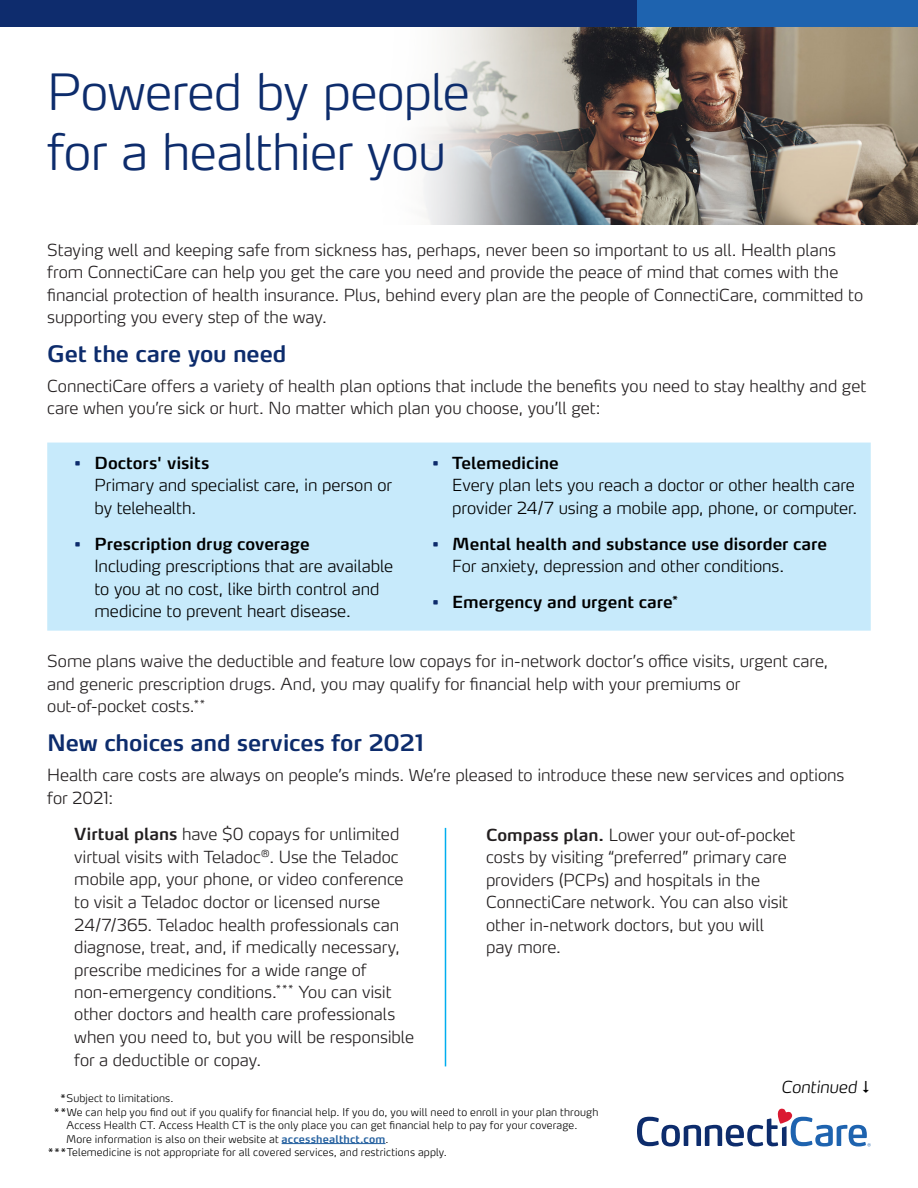
<style>
.page{position:relative;width:918px;height:1188px;background:#fff}
.page>*{position:absolute;margin:0;border:0;box-sizing:border-box;transform-origin:0 0}
.t1{font:300 expanded 49.5px/60px "Max Pro";letter-spacing:-.015em;color:#0d2c6c}
.t2{font:600 22.5px "Max Pro";letter-spacing:-.005em;color:#0d2c6c}
.t3{font:300 expanded 16.5px/22.5px "Max Pro";color:#231f20}
.t4{font:300 expanded 16.5px/22.5px "Max Pro";letter-spacing:-.005em;color:#000}
.t5{font:600 16.5px "Max Pro";color:#000}
.t6{font:italic 300 expanded 16.5px "Max Pro";letter-spacing:-.005em;color:#000}
.t7{font:300 expanded 10.5px "Max Pro";letter-spacing:.015em;color:#000}
.s1{font-weight:400;font-stretch:normal;color:#0d2c6c}
.s2{font-weight:600;font-stretch:normal}
.s3{font-weight:400;color:#0d2c6c}
.s4{font-weight:600;font-stretch:normal;color:#215e9e}
</style>
<div class="page">
<img style="left:699px;top:27px;width:219px;height:198px">
<img style="left:421px;top:27px;width:278px;height:198px">
<div style="left:0;top:0;width:918px;height:27px;background:#0e2c6d"></div>
<div style="left:637px;top:0;width:281px;height:27px;background:#1e63af"></div>
<div style="left:47px;top:443px;width:824px;height:188px;background:#c7eafb"></div>
<hr style="left:445px;top:828px;width:1px;height:238px;background:#00aeef">
<svg style="left:637px;top:1109px;width:234px;height:38px"></svg>
<hr style="left:282px;top:1143px;width:103px;height:1px;background:#215e9e">
<h1 class="t1" style="left:47px;top:57px;width:424px">Powered by people for a healthier you</h1>
<p class="t3" style="left:47px;top:237px;width:817px">Staying well and keeping safe from sickness has, perhaps, never been so important to us all. Health plans from ConnectiCare can help you get the care you need and provide the peace of mind that comes with the financial protection of health insurance. Plus, behind every plan are the people of ConnectiCare, committed to supporting you every step of the way.</p>
<h2 class="t2" style="left:47px;top:335px;width:241px">Get the care you need</h2>
<p class="t3" style="left:47px;top:373px;width:820px">ConnectiCare offers a variety of health plan options that include the benefits you need to stay healthy and get care when you’re sick or hurt. No matter which plan you choose, you’ll get:</p>
<p class="t4" style="left:94px;top:450px;width:299px;text-indent:-20px"><span class="s1">•</span> <span class="s2">Doctors' visits<br></span>Primary and specialist care, in person or by telehealth.</p>
<p class="t4" style="left:94px;top:531px;width:300px;text-indent:-20px"><span class="s1">•</span> <span class="s2">Prescription drug coverage<br></span>Including prescriptions that are available to you at no cost, like birth control and medicine to prevent heart disease.</p>
<p class="t4" style="left:452px;top:450px;width:407px;text-indent:-20px"><span class="s1">•</span> <span class="s2">Telemedicine<br></span>Every plan lets you reach a doctor or other health care provider 24/7 using a mobile app, phone, or computer.</p>
<p class="t4" style="left:452px;top:531px;width:377px;text-indent:-20px"><span class="s1">•</span> <span class="s2">Mental health and substance use disorder care<br></span>For anxiety, depression and other conditions.</p>
<p class="t5" style="left:432px;top:588px;width:248px"><span class="s3">•</span> Emergency and urgent care<sup>*</sup></p>
<p class="t3" style="left:47px;top:648px;width:783px">Some plans waive the deductible and feature low copays for in-network doctor’s office visits, urgent care, and generic prescription drugs. And, you may qualify for financial help with your premiums or out-of-pocket costs.<sup>**</sup></p>
<h2 class="t2" style="left:47px;top:724px;width:379px">New choices and services for 2021</h2>
<p class="t3" style="left:47px;top:762px;width:799px">Health care costs are always on people’s minds. We’re pleased to introduce these new services and options for 2021:</p>
<p class="t3" style="left:74px;top:821px;width:341px"><span class="s2">Virtual plans</span> have $0 copays for unlimited virtual visits with Teladoc<sup>®</sup>. Use the Teladoc mobile app, your phone, or video conference to visit a Teladoc doctor or licensed nurse 24/7/365. Teladoc health professionals can diagnose, treat, and, if medically necessary, prescribe medicines for a wide range of non-emergency conditions.<sup>***</sup> You can visit other doctors and health care professionals when you need to, but you will be responsible for a deductible or copay.</p>
<p class="t3" style="left:486px;top:821px;width:311px"><span class="s2">Compass plan.</span> Lower your out-of-pocket costs by visiting “preferred” primary care providers (PCPs) and hospitals in the ConnectiCare network. You can also visit other in-network doctors, but you will<br>pay more.</p>
<p class="t6" style="left:781px;top:1073px;width:77px">Continued</p>
<p class="t7" style="left:59px;top:1089px;width:115px">*Subject to limitations.</p>
<p class="t7" style="left:53px;top:1103px;width:547px">**We can help you find out if you qualify for financial help. If you do, you will need to enroll in your plan through</p>
<p class="t7" style="left:67px;top:1116px;width:512px">Access Health CT. Access Health CT is the only place you can get financial help to pay for your coverage.</p>
<p class="t7" style="left:66px;top:1130px;width:324px">More information is also on their website at <span class="s4">accesshealthct.com</span>.</p>
<p class="t7" style="left:47px;top:1143px;width:401px">***Telemedicine is not appropriate for all covered services, and restrictions apply.</p>
</div>
